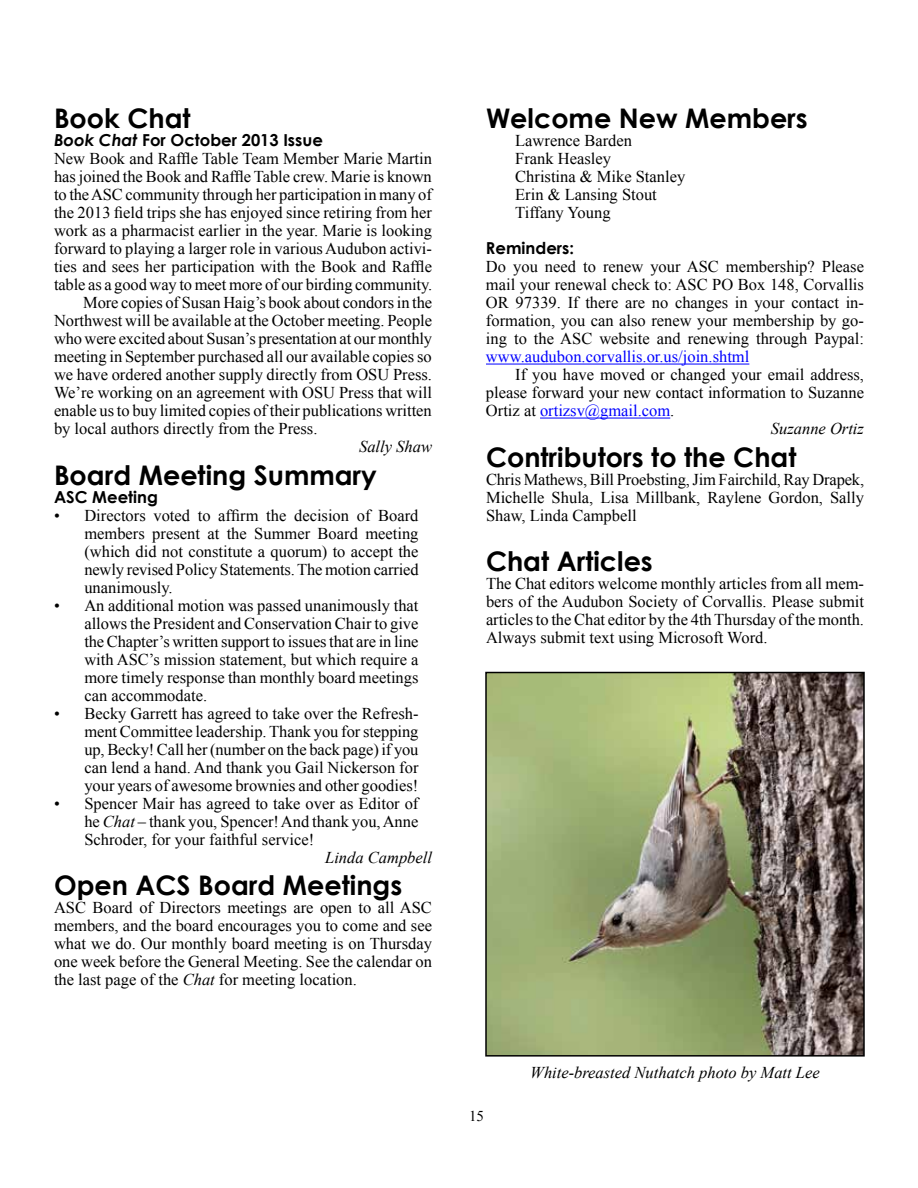
<style>
.page{position:relative;width:918px;height:1188px;background:#fff}
.page>*{position:absolute;margin:0;border:0;box-sizing:border-box;transform-origin:0 0}
.t1{font:700 27px "Century Gothic";color:#000}
.t2{font:16.5px/18px "Times New Roman";color:#000;text-align:justify}
.t3{font:italic 16.5px "Times New Roman";color:#000}
.t4{font:16.5px "Times New Roman";color:#00f}
.t5{font:700 16.5px "Century Gothic";color:#000}
.t6{font:15px "Times New Roman";color:#000}
.s1{font-style:italic}
.s2{color:#000}
</style>
<div class="page">
<hr style="left:486px;top:364px;width:263px;height:1px;background:#00f">
<hr style="left:540px;top:418px;width:130px;height:1px;background:#00f">
<img style="left:488px;top:675px;width:374px;height:379px">
<div style="left:485px;top:672px;width:380px;height:385px;border:2px solid #000"></div>
<h1 class="t1" style="left:54px;top:98px;width:138px">Book Chat</h1>
<p class="t5" style="left:54px;top:128px;width:270px"><span class="s1">Book Chat</span> For October 2013 Issue</p>
<p class="t2" style="left:54px;top:149px;width:380px">New Book and Raffle Table Team Member Marie Martin</p>
<p class="t2" style="left:54px;top:167px;width:379px">has joined the Book and Raffle Table crew. Marie is known</p>
<p class="t2" style="left:54px;top:185px;width:379px">to the ASC community through her participation in many of</p>
<p class="t2" style="left:54px;top:203px;width:380px">the 2013 field trips she has enjoyed since retiring from her</p>
<p class="t2" style="left:54px;top:221px;width:380px">work as a pharmacist earlier in the year. Marie is looking</p>
<p class="t2" style="left:54px;top:239px;width:379px">forward to playing a larger role in various Audubon activi-</p>
<p class="t2" style="left:54px;top:257px;width:380px">ties and sees her participation with the Book and Raffle</p>
<p class="t2" style="left:54px;top:275px;width:380px">table as a good way to meet more of our birding community.</p>
<p class="t2" style="left:83px;top:293px;width:350px">More copies of Susan Haig’s book about condors in the</p>
<p class="t2" style="left:54px;top:311px;width:380px">Northwest will be available at the October meeting. People</p>
<p class="t2" style="left:54px;top:329px;width:380px">who were excited about Susan’s presentation at our monthly</p>
<p class="t2" style="left:54px;top:347px;width:379px">meeting in September purchased all our available copies so</p>
<p class="t2" style="left:54px;top:365px;width:380px">we have ordered another supply directly from OSU Press.</p>
<p class="t2" style="left:54px;top:383px;width:380px">We’re working on an agreement with OSU Press that will</p>
<p class="t2" style="left:54px;top:401px;width:379px">enable us to buy limited copies of their publications written</p>
<p class="t2" style="left:54px;top:419px;width:265px">by local authors directly from the Press.</p>
<p class="t3" style="left:359px;top:435px;width:74px">Sally Shaw</p>
<h1 class="t1" style="left:54px;top:454px;width:324px">Board Meeting Summary</h1>
<p class="t5" style="left:54px;top:484px;width:105px">ASC Meeting</p>
<p class="t2" style="left:84px;top:506px;width:336px;text-indent:-30px">• Directors voted to affirm the decision of Board members present at the Summer Board meeting (which did not constitute a quorum) to accept the newly revised Policy Statements. The motion carried unanimously.</p>
<p class="t2" style="left:84px;top:596px;width:336px;text-indent:-30px">• An additional motion was passed unanimously that allows the President and Conservation Chair to give the Chapter’s written support to issues that are in line with ASC’s mission statement, but which require a more timely response than monthly board meetings can accommodate.</p>
<p class="t2" style="left:84px;top:704px;width:336px;text-indent:-30px">• Becky Garrett has agreed to take over the Refresh&shy;ment Committee leadership. Thank you for stepping up, Becky! Call her (number on the back page) if you can lend a hand. And thank you Gail Nickerson for your years of awesome brownies and other goodies!</p>
<p class="t2" style="left:84px;top:794px;width:336px;text-indent:-30px">• Spencer Mair has agreed to take over as Editor of he <span class="s1">Chat</span> – thank you, Spencer! And thank you, Anne Schroder, for your faithful service!</p>
<p class="t3" style="left:325px;top:846px;width:108px">Linda Campbell</p>
<h1 class="t1" style="left:54px;top:865px;width:350px">Open ACS Board Meetings</h1>
<p class="t2" style="left:54px;top:898px;width:380px">ASC Board of Directors meetings are open to all ASC members, and the board encourages you to come and see what we do. Our monthly board meeting is on Thursday one week before the General Meeting. See the calendar on the last page of the <span class="s1">Chat</span> for meeting location.</p>
<h1 class="t1" style="left:486px;top:98px;width:323px">Welcome New Members</h1>
<p class="t2" style="left:515px;top:131px;width:172px;text-align:left">Lawrence Barden<br>Frank Heasley<br>Christina &amp; Mike Stanley<br>Erin &amp; Lansing Stout<br>Tiffany Young</p>
<p class="t5" style="left:486px;top:236px;width:90px">Reminders:</p>
<p class="t2" style="left:486px;top:257px;width:380px">Do you need to renew your ASC membership? Please mail your renewal check to: ASC PO Box 148, Corvallis OR 97339. If there are no changes in your contact in&shy;formation, you can also renew your membership by go&shy;ing to the ASC website and renewing through Paypal:</p>
<p class="t4" style="left:486px;top:346px;width:265px">www.audubon.corvallis.or.us/join.shtml</p>
<p class="t2" style="left:515px;top:365px;width:350px">If you have moved or changed your email address,</p>
<p class="t2" style="left:486px;top:383px;width:380px">please forward your new contact information to Suzanne</p>
<p class="t4" style="left:486px;top:400px;width:190px"><span class="s2">Ortiz at</span> ortizsv@gmail.com<span class="s2">.</span></p>
<p class="t3" style="left:771px;top:417px;width:95px">Suzanne Ortiz</p>
<h1 class="t1" style="left:486px;top:436px;width:312px">Contributors to the Chat</h1>
<p class="t2" style="left:486px;top:470px;width:380px">Chris Mathews, Bill Proebsting, Jim Fairchild, Ray Drapek, Michelle Shula, Lisa Millbank, Raylene Gordon, Sally Shaw, Linda Campbell</p>
<h1 class="t1" style="left:486px;top:541px;width:168px">Chat Articles</h1>
<p class="t2" style="left:486px;top:574px;width:380px">The Chat editors welcome monthly articles from all mem&shy;bers of the Audubon Society of Corvallis. Please submit articles to the Chat editor by the 4th Thursday of the month.<br>Always submit text using Microsoft Word.</p>
<p class="t6" style="left:469px;top:1106px;width:16px">15</p>
<p class="t3" style="left:530px;top:1061px;width:291px">White-breasted Nuthatch photo by Matt Lee</p>
</div>
